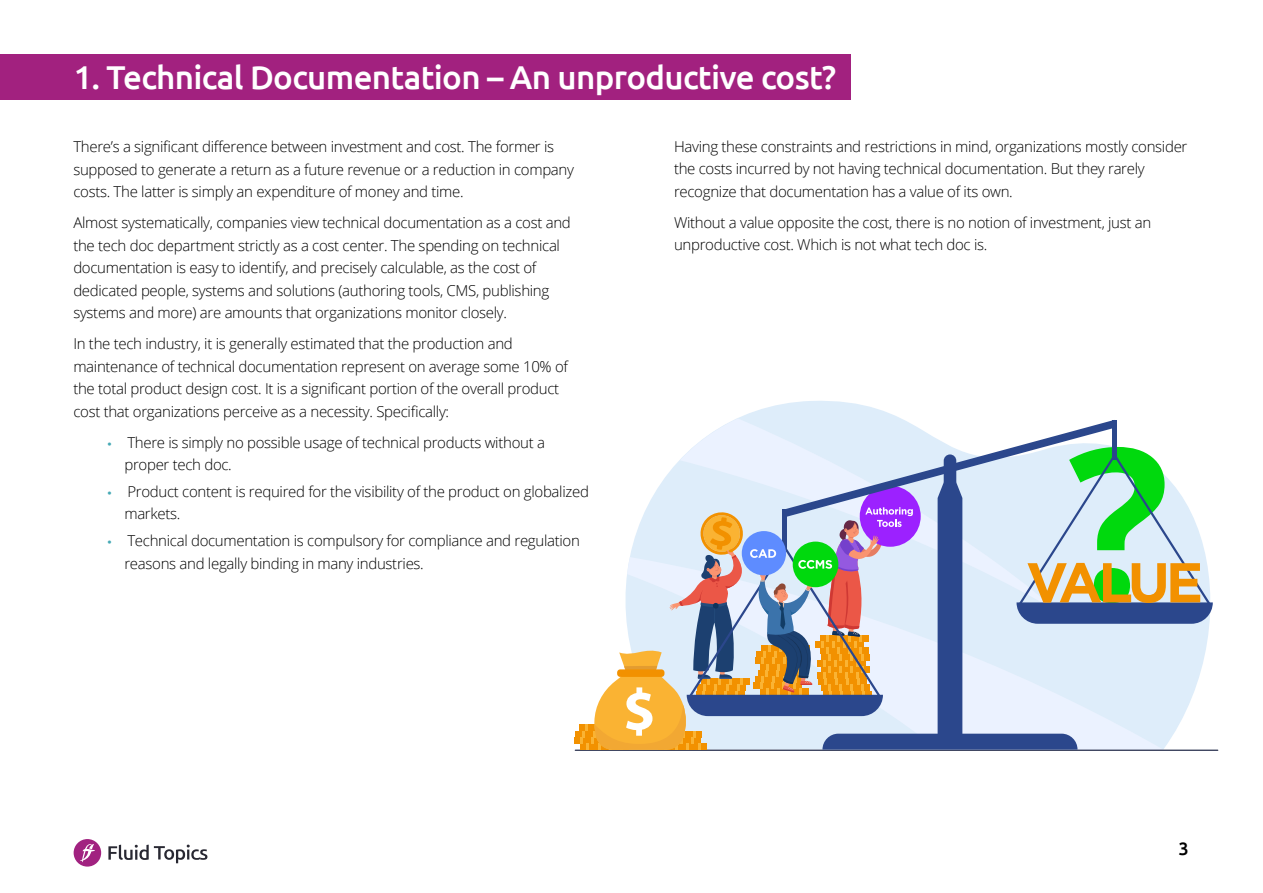
<style>
.page{position:relative;width:1263px;height:893px;background:#fff}
.page>*{position:absolute;margin:0;border:0;box-sizing:border-box;transform-origin:0 0}
.t1{font:500 33px "Ubuntu";letter-spacing:-.02em;color:#fff}
.t2{font:500 18px "Ubuntu";color:#000}
.t3{font:300 15px/22.5px "Open Sans";letter-spacing:-.02em;color:#000}
.s1{font-family:"Myriad Pro";font-weight:400;color:#46a9b5}
</style>
<div class="page">
<div style="left:0;top:54px;width:850px;height:45px;background:#a2217f"></div>
<svg style="left:108px;top:845px;width:99px;height:18px"></svg>
<div style="left:74px;top:839px;width:27px;height:28px;background:#a12280;border-radius:50%"></div>
<svg style="left:80px;top:844px;width:15px;height:18px"></svg>
<svg style="left:574px;top:401px;width:326px;height:343px"></svg>
<hr style="left:575px;top:750px;width:643px;height:1px;background:#2e3652">
<div style="left:579px;top:725px;width:49px;height:6px;background:#f29100"></div>
<div style="left:575px;top:731px;width:49px;height:6px;background:#f29100"></div>
<div style="left:574px;top:737px;width:49px;height:6px;background:#f29100"></div>
<svg style="left:580px;top:420px;width:633px;height:330px"></svg>
<h1 class="t1" style="left:73px;top:57px;width:764px">1. Technical Documentation – An unproductive cost?</h1>
<p class="t3" style="left:73px;top:135px;width:502px">There’s a significant difference between investment and cost. The former is supposed to generate a return as a future revenue or a reduction in company costs. The latter is simply an expenditure of money and time.</p>
<p class="t3" style="left:73px;top:211px;width:499px">Almost systematically, companies view technical documentation as a cost and the tech doc department strictly as a cost center. The spending on technical documentation is easy to identify, and precisely calculable, as the cost of dedicated people, systems and solutions (authoring tools, CMS, publishing systems and more) are amounts that organizations monitor closely.</p>
<p class="t3" style="left:73px;top:332px;width:496px">In the tech industry, it is generally estimated that the production and maintenance of technical documentation represent on average some 10% of the total product design cost. It is a significant portion of the overall product cost that organizations perceive as a necessity. Specifically:</p>
<p class="t3" style="left:124px;top:430px;width:422px;text-indent:-17px"><span class="s1">•</span> There is simply no possible usage of technical products without a proper tech doc.</p>
<p class="t3" style="left:124px;top:480px;width:466px;text-indent:-17px"><span class="s1">•</span> Product content is required for the visibility of the product on globalized markets.</p>
<p class="t3" style="left:124px;top:529px;width:457px;text-indent:-17px"><span class="s1">•</span> Technical documentation is compulsory for compliance and regulation reasons and legally binding in many industries.</p>
<p class="t3" style="left:674px;top:135px;width:515px">Having these constraints and restrictions in mind, organizations mostly consider the costs incurred by not having technical documentation. But they rarely recognize that documentation has a value of its own.</p>
<p class="t3" style="left:674px;top:211px;width:479px">Without a value opposite the cost, there is no notion of investment, just an unproductive cost. Which is not what tech doc is.</p>
<p class="t2" style="left:1178px;top:837px;width:12px">3</p>
</div>
